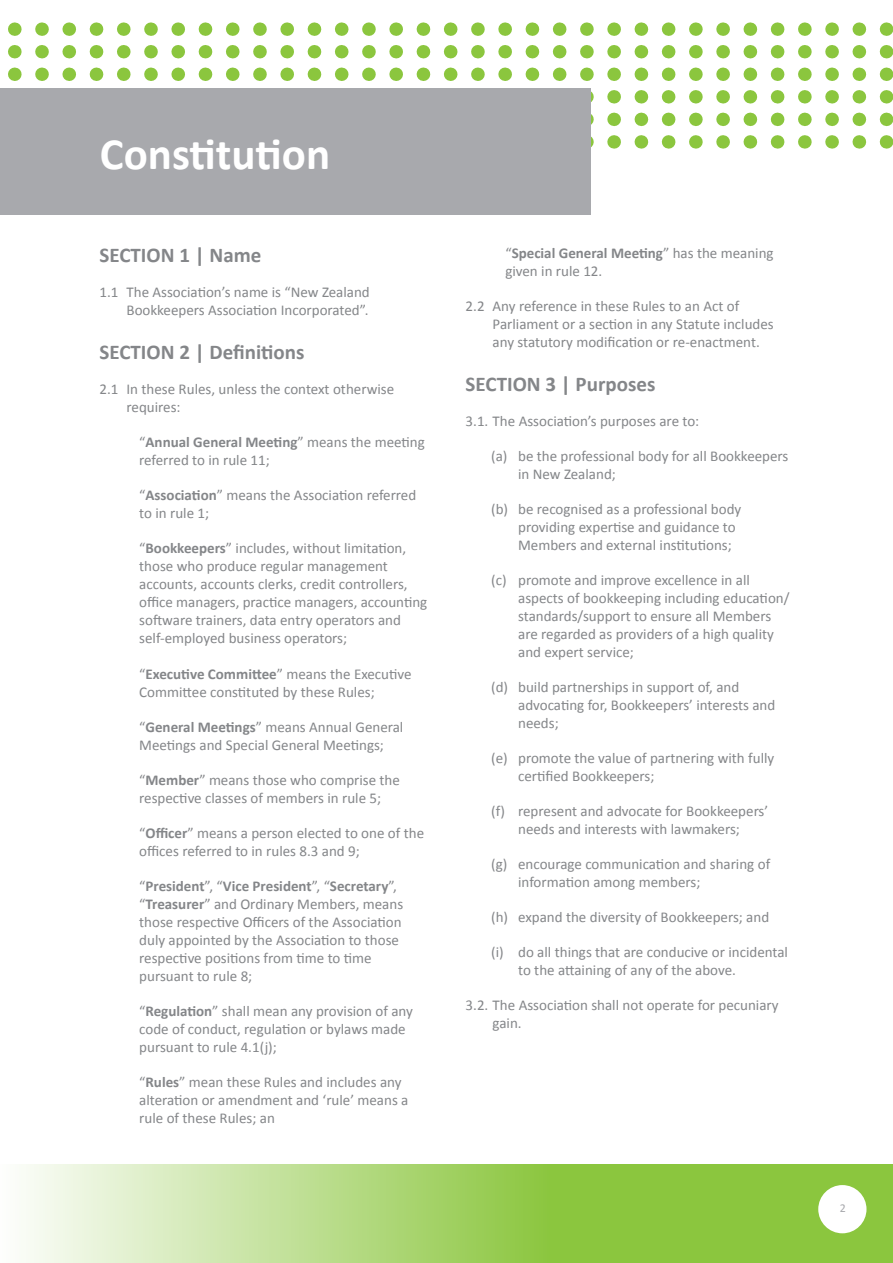
<style>
.page{position:relative;width:893px;height:1263px;background:#fff}
.page>*{position:absolute;margin:0;border:0;box-sizing:border-box;transform-origin:0 0}
.t1{font:700 45px "Calibri";color:#fff}
.Cover_description{font:700 21px "Calibri";color:#848689}
.COVER_DESCRIPTION{font:15px/18px "Calibri";color:#848689}
.letters{font:15px/18px "Calibri";color:#848689}
.numbers{font:15px/18px "Calibri";color:#848689}
.Cover_description-2{font:15px/18px "Calibri";color:#848689}
.t2{font:12px "Calibri";color:#a8a9ad}
.s1{font-weight:700}
</style>
<div class="page">
<div style="left:0;top:1164px;width:893px;height:99px;background:#8bc63e"></div>
<svg style="left:0;top:1164px;width:521px;height:99px;background:#c7e3a2"></svg>
<div style="left:818px;top:1185px;width:48px;height:48px;background:#fff;border-radius:50%"></div>
<svg style="left:15px;top:68px;width:878px;height:13px"></svg>
<svg style="left:15px;top:22px;width:878px;height:14px"></svg>
<svg style="left:15px;top:45px;width:878px;height:13px"></svg>
<svg style="left:590px;top:90px;width:303px;height:14px"></svg>
<svg style="left:590px;top:113px;width:303px;height:13px"></svg>
<svg style="left:590px;top:135px;width:303px;height:14px"></svg>
<div style="left:0;top:89px;width:590px;height:126px;background:#a8a9ad"></div>
<p class="t1" style="left:100px;top:126px;width:232px">Constitution</p>
<p class="Cover_description" style="left:99px;top:242px;width:163px">SECTION 1 | Name</p>
<p class="COVER_DESCRIPTION" style="left:99px;top:283px;width:272px;text-align:right">1.1 The Association’s name is “New Zealand<br>Bookkeepers Association Incorporated”.</p>
<p class="Cover_description" style="left:99px;top:339px;width:206px">SECTION 2 | Definitions</p>
<p class="Cover_description-2" style="left:126px;top:380px;width:269px;text-indent:-27px">2.1 In these Rules, unless the context otherwise requires:</p>
<p class="COVER_DESCRIPTION" style="left:139px;top:433px;width:287px">“<span class="s1">Annual General Meeting</span>” means the meeting referred to in rule 11;</p>
<p class="COVER_DESCRIPTION" style="left:139px;top:486px;width:279px">“<span class="s1">Association</span>” means the Association referred to in rule 1;</p>
<p class="COVER_DESCRIPTION" style="left:139px;top:539px;width:290px">“<span class="s1">Bookkeepers</span>” includes, without limitation, those who produce regular management accounts, accounts clerks, credit controllers, office managers, practice managers, accounting software trainers, data entry operators and self-employed business operators;</p>
<p class="COVER_DESCRIPTION" style="left:139px;top:664px;width:274px">“<span class="s1">Executive Committee</span>” means the Executive<br>Committee constituted by these Rules;</p>
<p class="COVER_DESCRIPTION" style="left:139px;top:718px;width:266px">“<span class="s1">General Meetings</span>” means Annual General<br>Meetings and Special General Meetings;</p>
<p class="COVER_DESCRIPTION" style="left:139px;top:771px;width:262px">“<span class="s1">Member</span>” means those who comprise the respective classes of members in rule 5;</p>
<p class="COVER_DESCRIPTION" style="left:139px;top:824px;width:286px">“<span class="s1">Officer</span>” means a person elected to one of the offices referred to in rules 8.3 and 9;</p>
<p class="COVER_DESCRIPTION" style="left:139px;top:877px;width:265px">“<span class="s1">President</span>”, “<span class="s1">Vice President</span>”, “<span class="s1">Secretary</span>”, “<span class="s1">Treasurer</span>” and Ordinary Members, means those respective Officers of the Association duly appointed by the Association to those respective positions from time to time pursuant to rule 8;</p>
<p class="COVER_DESCRIPTION" style="left:139px;top:1002px;width:275px">“<span class="s1">Regulation</span>” shall mean any provision of any code of conduct, regulation or bylaws made pursuant to rule 4.1(j);</p>
<p class="COVER_DESCRIPTION" style="left:139px;top:1073px;width:271px">“<span class="s1">Rules</span>” mean these Rules and includes any alteration or amendment and ‘rule’ means a rule of these Rules; an</p>
<p class="COVER_DESCRIPTION" style="left:505px;top:244px;width:270px">“<span class="s1">Special General Meeting</span>” has the meaning given in rule 12.</p>
<p class="numbers" style="left:493px;top:297px;width:283px;text-indent:-27px">2.2 Any reference in these Rules to an Act of<br>Parliament or a section in any Statute includes any statutory modification or re-enactment.</p>
<p class="Cover_description" style="left:466px;top:370px;width:191px">SECTION 3 | Purposes</p>
<p class="numbers" style="left:466px;top:412px;width:235px">3.1. The Association’s purposes are to:</p>
<p class="letters" style="left:518px;top:447px;width:272px;text-indent:-27px">(a) be the professional body for all Bookkeepers in New Zealand;</p>
<p class="letters" style="left:518px;top:500px;width:225px;text-indent:-27px">(b) be recognised as a professional body providing expertise and guidance to<br>Members and external institutions;</p>
<p class="letters" style="left:518px;top:571px;width:273px;text-indent:-27px">(c) promote and improve excellence in all aspects of bookkeeping including education/ standards/support to ensure all Members are regarded as providers of a high quality and expert service;</p>
<p class="letters" style="left:518px;top:678px;width:259px;text-indent:-27px">(d) build partnerships in support of, and advocating for, Bookkeepers’ interests and needs;</p>
<p class="letters" style="left:518px;top:749px;width:258px;text-indent:-27px">(e) promote the value of partnering with fully certified Bookkeepers;</p>
<p class="letters" style="left:491px;top:802px;width:279px;text-align:center">(f) represent and advocate for Bookkeepers’ needs and interests with lawmakers;</p>
<p class="letters" style="left:518px;top:855px;width:254px;text-indent:-27px">(g) encourage communication and sharing of information among members;</p>
<p class="letters" style="left:491px;top:908px;width:280px">(h) expand the diversity of Bookkeepers; and</p>
<p class="letters" style="left:518px;top:943px;width:271px;text-indent:-27px">(i) do all things that are conducive or incidental to the attaining of any of the above.</p>
<p class="numbers" style="left:493px;top:996px;width:288px;text-indent:-27px">3.2. The Association shall not operate for pecuniary gain.</p>
<p class="t2" style="left:840px;top:1201px;width:8px">2</p>
</div>
